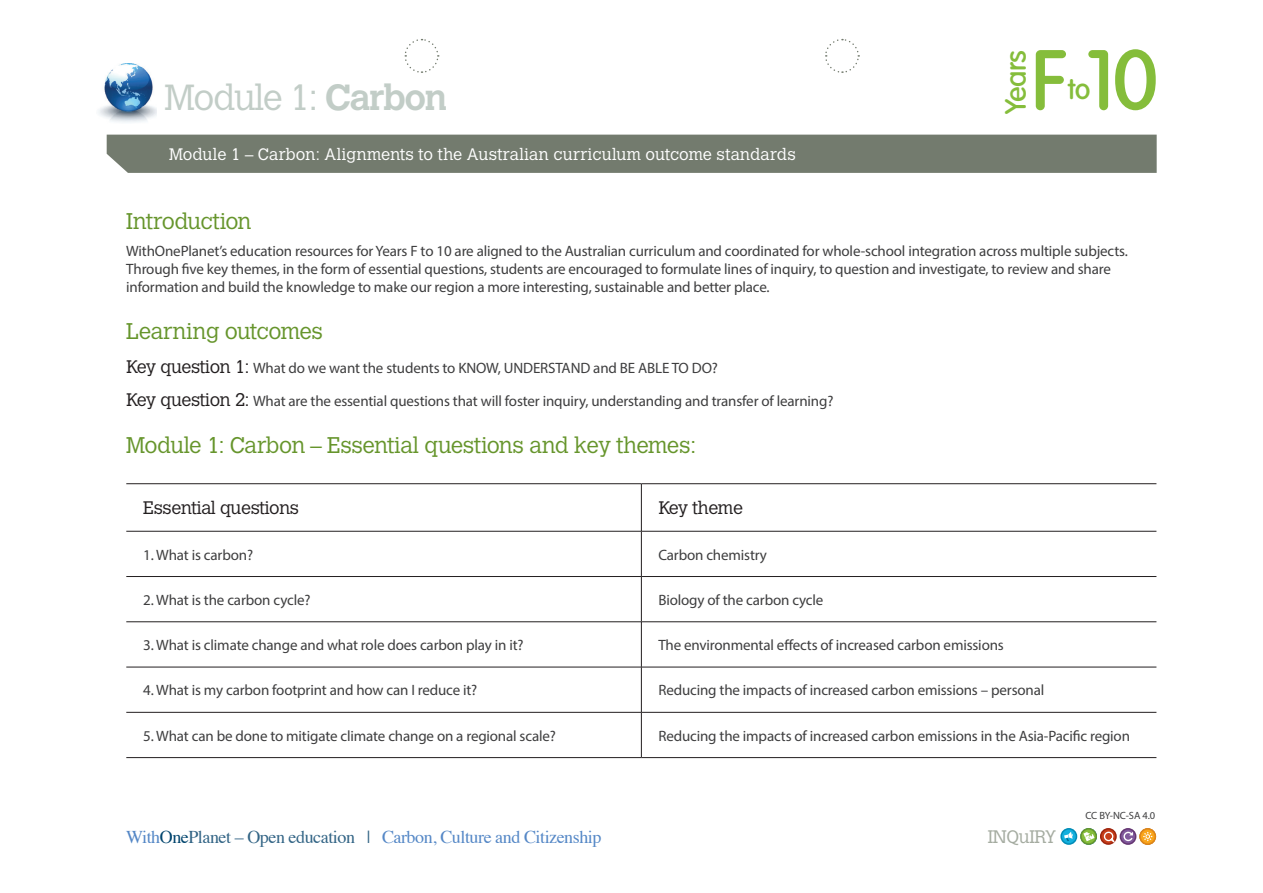
<style>
.page{position:relative;width:1263px;height:893px;background:#fff}
.page>*{position:absolute;margin:0;border:0;box-sizing:border-box;transform-origin:0 0}
.t1{font:500 82.35px "Volkswagen";color:#85bd3b}
.t2{font:300 36px "Calvert";letter-spacing:-.04em;color:#c2cdc7}
.t3{font:500 28.5px "Volkswagen";letter-spacing:-.02em;color:#85bd3b}
.C_head__Question{font:300 22.5px "Calvert";letter-spacing:-.02em;color:#66952c}
.t4{font:18px "Times";letter-spacing:-.025em;color:#5487c6}
.D_head{font:300 18px "Calvert";letter-spacing:-.02em;color:#231f20}
.Table_head{font:300 18px "Calvert";letter-spacing:-.02em;color:#a5aca1}
.C_head__Question-2{font:300 16.5px "Calvert";letter-spacing:.01em;color:#fff}
.Body_text__main{font:15px/18px "Myriad Pro";letter-spacing:-.01em;color:#3e3e3f}
.D_head-2{font:15px "Myriad Pro";letter-spacing:-.01em;color:#3e3e3f}
.Table_text{font:10.5px "Myriad Pro";letter-spacing:-.015em;color:#3e3e3f}
.s1{font-weight:700}
.s2{font-family:"Calvert";font-weight:300;font-size:18px;color:#231f20}
.s3{color:#00446d}
.s4{color:#326485}
</style>
<div class="page">
<hr style="left:126px;top:483px;width:515px;height:1px;background:#231f20">
<hr style="left:641px;top:483px;width:515px;height:1px;background:#231f20">
<hr style="left:641px;top:484px;width:1px;height:47px;background:#231f20">
<hr style="left:126px;top:531px;width:515px;height:1px;background:#231f20">
<hr style="left:641px;top:531px;width:515px;height:1px;background:#231f20">
<hr style="left:641px;top:531px;width:1px;height:45px;background:#231f20">
<hr style="left:126px;top:576px;width:515px;height:1px;background:#231f20">
<hr style="left:641px;top:576px;width:515px;height:1px;background:#231f20">
<hr style="left:641px;top:577px;width:1px;height:45px;background:#231f20">
<hr style="left:126px;top:621px;width:515px;height:1px;background:#231f20">
<hr style="left:641px;top:621px;width:515px;height:1px;background:#231f20">
<hr style="left:641px;top:622px;width:1px;height:45px;background:#231f20">
<hr style="left:126px;top:667px;width:515px;height:1px;background:#231f20">
<hr style="left:641px;top:667px;width:515px;height:1px;background:#231f20">
<hr style="left:641px;top:667px;width:1px;height:45px;background:#231f20">
<hr style="left:126px;top:712px;width:515px;height:1px;background:#231f20">
<hr style="left:641px;top:712px;width:515px;height:1px;background:#231f20">
<hr style="left:641px;top:712px;width:1px;height:45px;background:#231f20">
<hr style="left:126px;top:757px;width:515px;height:1px;background:#231f20">
<hr style="left:641px;top:757px;width:515px;height:1px;background:#231f20">
<img style="left:98px;top:63px;width:58px;height:60px">
<div style="left:107px;top:135px;width:1050px;height:38px;background:#737b6e"></div>
<svg style="left:404px;top:38px;width:35px;height:35px"></svg>
<svg style="left:825px;top:38px;width:35px;height:35px"></svg>
<svg style="left:1061px;top:829px;width:15px;height:15px"></svg>
<div style="left:1060px;top:828px;width:17px;height:17px;border:2px solid #008cb7;border-radius:50%"></div>
<svg style="left:1064px;top:832px;width:9px;height:9px"></svg>
<svg style="left:1101px;top:829px;width:15px;height:15px"></svg>
<div style="left:1100px;top:828px;width:17px;height:17px;border:2px solid #9e240d;border-radius:50%"></div>
<svg style="left:1104px;top:832px;width:10px;height:10px"></svg>
<svg style="left:1140px;top:829px;width:15px;height:15px"></svg>
<div style="left:1139px;top:828px;width:17px;height:17px;border:2px solid #df8619;border-radius:50%"></div>
<svg style="left:1143px;top:832px;width:9px;height:9px"></svg>
<svg style="left:1081px;top:829px;width:15px;height:15px"></svg>
<div style="left:1080px;top:828px;width:17px;height:17px;border:2px solid #66952c;border-radius:50%"></div>
<svg style="left:1083px;top:832px;width:11px;height:9px"></svg>
<svg style="left:1120px;top:829px;width:16px;height:15px"></svg>
<div style="left:1120px;top:828px;width:16px;height:17px;border:2px solid #653673;border-radius:50%"></div>
<svg style="left:1123px;top:832px;width:10px;height:9px"></svg>
<p class="t2" style="left:165px;top:77px;width:284px">Module 1: <span class="s1">Carbon</span></p>
<p class="C_head__Question-2" style="left:169px;top:145px;width:628px">Module 1 – Carbon: Alignments to the Australian curriculum outcome standards</p>
<p class="t3" style="left:999px;top:114px;width:65px;rotate:-90deg">Years</p>
<p class="t1" style="left:1031px;top:32px;width:129px">F 10</p>
<p class="t3" style="left:1068px;top:72px;width:24px">to</p>
<p class="C_head__Question" style="left:126px;top:209px;width:127px">Introduction</p>
<p class="Body_text__main" style="left:126px;top:242px;width:1003px">WithOnePlanet’s education resources for Years F to 10 are aligned to the Australian curriculum and coordinated for whole-school integration across multiple subjects.<br>Through five key themes, in the form of essential questions, students are encouraged to formulate lines of inquiry, to question and investigate, to review and share information and build the knowledge to make our region a more interesting, sustainable and better place.</p>
<p class="C_head__Question" style="left:126px;top:318px;width:198px">Learning outcomes</p>
<p class="D_head-2" style="left:126px;top:358px;width:593px"><span class="s2">Key question 1:</span> What do we want the students to KNOW, UNDERSTAND and BE ABLE TO DO?</p>
<p class="D_head-2" style="left:126px;top:392px;width:709px"><span class="s2">Key question 2:</span> What are the essential questions that will foster inquiry, understanding and transfer of learning?</p>
<p class="C_head__Question" style="left:126px;top:432px;width:571px">Module 1: Carbon – Essential questions and key themes:</p>
<p class="D_head" style="left:143px;top:498px;width:157px">Essential questions</p>
<p class="D_head" style="left:658px;top:498px;width:86px">Key theme</p>
<p class="Body_text__main" style="left:143px;top:545px;width:111px">1. What is carbon?</p>
<p class="Body_text__main" style="left:658px;top:545px;width:110px">Carbon chemistry</p>
<p class="Body_text__main" style="left:143px;top:590px;width:169px">2. What is the carbon cycle?</p>
<p class="Body_text__main" style="left:658px;top:590px;width:167px">Biology of the carbon cycle</p>
<p class="Body_text__main" style="left:143px;top:636px;width:382px">3. What is climate change and what role does carbon play in it?</p>
<p class="Body_text__main" style="left:658px;top:636px;width:347px">The environmental effects of increased carbon emissions</p>
<p class="Body_text__main" style="left:143px;top:681px;width:335px">4. What is my carbon footprint and how can I reduce it?</p>
<p class="Body_text__main" style="left:658px;top:681px;width:387px">Reducing the impacts of increased carbon emissions – personal</p>
<p class="Body_text__main" style="left:143px;top:726px;width:414px">5. What can be done to mitigate climate change on a regional scale?</p>
<p class="Body_text__main" style="left:658px;top:726px;width:473px">Reducing the impacts of increased carbon emissions in the Asia-Pacific region</p>
<p class="t4" style="left:126px;top:820px;width:477px">With<span class="s3">One</span><span class="s4">Planet – Open education |</span> Carbon, Culture and Citizenship</p>
<p class="Table_head" style="left:988px;top:826px;width:70px">INQuIRY</p>
<p class="Table_text" style="left:1085px;top:809px;width:71px">CC BY-NC-SA 4.0</p>
</div>
